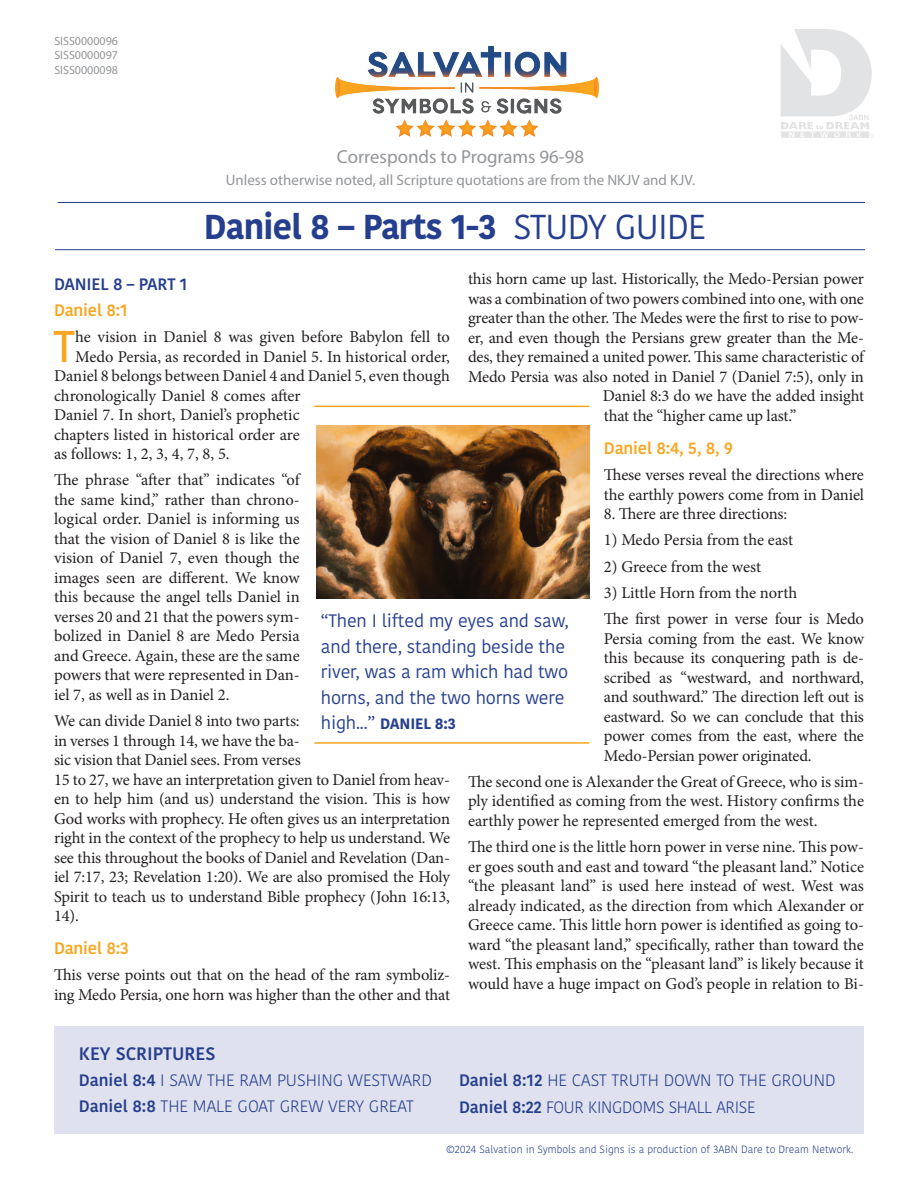
<style>
.page{position:relative;width:918px;height:1188px;background:#fff}
.page>*{position:absolute;margin:0;border:0;box-sizing:border-box;transform-origin:0 0}
.With_drop_cap{font:500 44.25px "Kohinoor Bangla";color:#f9a51f}
.t1{font:700 34.5px "Kohinoor Bangla";letter-spacing:-.02em;color:#253f8e}
.t2{font:18.75px "Myriad Pro";color:#939598}
.t3{font:18px/25.5px "Kohinoor Bangla";letter-spacing:-.01em;color:#253f8e}
.t4{font:600 18px "Kohinoor Bangla";color:#253f8e}
.With_drop_cap-2{font:16.5px/19.5px "Minion Pro";letter-spacing:-.01em;color:#231f20;text-align:justify}
.t5{font:300 16.5px "Kohinoor Bangla";color:#253f8e}
.With_drop_cap-3{font:600 16.5px "Kohinoor Bangla";letter-spacing:-.01em;color:#f9a51f}
.With_drop_cap-4{font:600 16.5px "Kohinoor Bangla";letter-spacing:-.01em;color:#253f8e}
.t6{font:15px "Myriad Pro";color:#939598}
.t7{font:700 15px "Kohinoor Bangla";letter-spacing:-.01em;color:#253f8e}
.t8{font:12px "Myriad Pro";color:#939598}
.t9{font:300 10.5px "Kohinoor Bangla";color:#253f8e}
.s1{font-weight:400}
.s2{font-weight:400;font-size:18px}
.s3{font-weight:600}
</style>
<div class="page">
<div style="left:54px;top:1026px;width:810px;height:108px;background:#e0e1ee"></div>
<hr style="left:314px;top:406px;width:275px;height:1px;background:#f9a51f">
<hr style="left:314px;top:742px;width:275px;height:2px;background:#f9a51f">
<img style="left:317px;top:425px;width:272px;height:174px">
<img style="left:335px;top:47px;width:264px;height:89px">
<svg style="left:781px;top:29px;width:92px;height:109px"></svg>
<hr style="left:58px;top:202px;width:807px;height:1px;background:#253f8e">
<hr style="left:55px;top:249px;width:810px;height:1px;background:#253f8e">
<p class="t8" style="left:54px;top:33px;width:65px">SISS0000096</p>
<p class="t8" style="left:54px;top:48px;width:65px">SISS0000097</p>
<p class="t8" style="left:54px;top:62px;width:65px">SISS0000098</p>
<p class="t2" style="left:337px;top:145px;width:249px">Corresponds to Programs 96-98</p>
<p class="t6" style="left:226px;top:171px;width:471px">Unless otherwise noted, all Scripture quotations are from the NKJV and KJV.</p>
<p class="t1" style="left:204px;top:196px;width:504px">Daniel 8 – Parts 1-3 <span class="s1">STUDY GUIDE</span></p>
<p class="With_drop_cap-2" style="left:468px;top:269px;width:398px">this horn came up last. Historically, the Medo-Persian power</p>
<p class="With_drop_cap-2" style="left:468px;top:289px;width:398px">was a combination of two powers combined into one, with one</p>
<p class="With_drop_cap-2" style="left:468px;top:308px;width:398px">greater than the other. The Medes were the first to rise to pow-</p>
<p class="With_drop_cap-2" style="left:468px;top:328px;width:398px">er, and even though the Persians grew greater than the Me-</p>
<p class="With_drop_cap-2" style="left:468px;top:347px;width:397px">des, they remained a united power. This same characteristic of</p>
<p class="With_drop_cap-2" style="left:468px;top:367px;width:398px">Medo Persia was also noted in Daniel 7 (Daniel 7:5), only in</p>
<p class="With_drop_cap-2" style="left:603px;top:386px;width:263px">Daniel 8:3 do we have the added insight</p>
<p class="With_drop_cap-2" style="left:604px;top:406px;width:194px">that the “higher came up last.”</p>
<p class="With_drop_cap-3" style="left:604px;top:434px;width:131px">Daniel 8:4, 5, 8, 9</p>
<p class="With_drop_cap-2" style="left:604px;top:465px;width:262px">These verses reveal the directions where the earthly powers come from in Daniel</p>
<p class="With_drop_cap-2" style="left:604px;top:504px;width:185px">8. There are three directions:</p>
<p class="With_drop_cap-2" style="left:604px;top:530px;width:191px">1) Medo Persia from the east</p>
<p class="With_drop_cap-2" style="left:604px;top:557px;width:159px">2) Greece from the west</p>
<p class="With_drop_cap-2" style="left:604px;top:583px;width:195px">3) Little Horn from the north</p>
<p class="With_drop_cap-2" style="left:604px;top:609px;width:262px">The first power in verse four is Medo Persia coming from the east. We know this because its conquering path is de&shy;scribed as “westward, and northward, and southward.” The direction left out is eastward. So we can conclude that this power comes from the east, where the Medo-Persian power originated.</p>
<p class="With_drop_cap-2" style="left:468px;top:772px;width:398px">The second one is Alexander the Great of Greece, who is sim&shy;ply identified as coming from the west. History confirms the earthly power he represented emerged from the west.</p>
<p class="With_drop_cap-2" style="left:468px;top:837px;width:398px">The third one is the little horn power in verse nine. This pow&shy;er goes south and east and toward “the pleasant land.” Notice “the pleasant land” is used here instead of west. West was already indicated, as the direction from which Alexander or Greece came. This little horn power is identified as going to&shy;ward “the pleasant land,” specifically, rather than toward the west. This emphasis on the “pleasant land” is likely because it would have a huge impact on God’s people in relation to Bi-</p>
<p class="With_drop_cap-4" style="left:54px;top:270px;width:135px">DANIEL 8 – PART 1</p>
<p class="With_drop_cap-3" style="left:54px;top:296px;width:75px">Daniel 8:1</p>
<p class="With_drop_cap" style="left:54px;top:311px;width:23px">T</p>
<p class="With_drop_cap-2" style="left:75px;top:327px;width:376px">he vision in Daniel 8 was given before Babylon fell to</p>
<p class="With_drop_cap-2" style="left:75px;top:347px;width:376px">Medo Persia, as recorded in Daniel 5. In historical order,</p>
<p class="With_drop_cap-2" style="left:54px;top:366px;width:398px">Daniel 8 belongs between Daniel 4 and Daniel 5, even though</p>
<p class="With_drop_cap-2" style="left:54px;top:386px;width:248px">chronologically Daniel 8 comes after</p>
<p class="With_drop_cap-2" style="left:54px;top:405px;width:247px">Daniel 7. In short, Daniel’s prophetic</p>
<p class="With_drop_cap-2" style="left:54px;top:425px;width:247px">chapters listed in historical order are</p>
<p class="With_drop_cap-2" style="left:54px;top:444px;width:177px">as follows: 1, 2, 3, 4, 7, 8, 5.</p>
<p class="With_drop_cap-2" style="left:54px;top:470px;width:247px">The phrase “after that” indicates “of the same kind,” rather than chrono&shy;logical order. Daniel is informing us that the vision of Daniel 8 is like the vision of Daniel 7, even though the images seen are different. We know this because the angel tells Daniel in verses 20 and 21 that the powers sym&shy;bolized in Daniel 8 are Medo Persia and Greece. Again, these are the same powers that were represented in Dan&shy;iel 7, as well as in Daniel 2.</p>
<p class="With_drop_cap-2" style="left:54px;top:711px;width:398px;text-align:left">We can divide Daniel 8 into two parts:<br>in verses 1 through 14, we have the ba-<br>sic vision that Daniel sees. From verses<br>15 to 27, we have an interpretation given to Daniel from heav&shy;en to help him (and us) understand the vision. This is how God works with prophecy. He often gives us an interpretation right in the context of the prophecy to help us understand. We see this throughout the books of Daniel and Revelation (Dan&shy;iel 7:17, 23; Revelation 1:20). We are also promised the Holy Spirit to teach us to understand Bible prophecy (John 16:13, 14).</p>
<p class="With_drop_cap-3" style="left:54px;top:935px;width:76px">Daniel 8:3</p>
<p class="With_drop_cap-2" style="left:54px;top:965px;width:398px">This verse points out that on the head of the ram symboliz&shy;ing Medo Persia, one horn was higher than the other and that</p>
<p class="t3" style="left:321px;top:608px;width:249px">“Then I lifted my eyes and saw, and there, standing beside the river, was a ram which had two horns, and the two horns were</p>
<p class="t7" style="left:321px;top:711px;width:136px"><span class="s2">high...”</span> DANIEL 8:3</p>
<p class="t4" style="left:79px;top:1039px;width:138px">KEY SCRIPTURES</p>
<p class="t5" style="left:79px;top:1068px;width:355px"><span class="s3">Daniel 8:4</span> I SAW THE RAM PUSHING WESTWARD</p>
<p class="t5" style="left:79px;top:1094px;width:337px"><span class="s3">Daniel 8:8</span> THE MALE GOAT GREW VERY GREAT</p>
<p class="t5" style="left:459px;top:1068px;width:378px"><span class="s3">Daniel 8:12</span> HE CAST TRUTH DOWN TO THE GROUND</p>
<p class="t5" style="left:459px;top:1095px;width:298px"><span class="s3">Daniel 8:22</span> FOUR KINGDOMS SHALL ARISE</p>
<p class="t9" style="left:446px;top:1141px;width:409px">©2024 Salvation in Symbols and Signs is a production of 3ABN Dare to Dream Network.</p>
</div>
